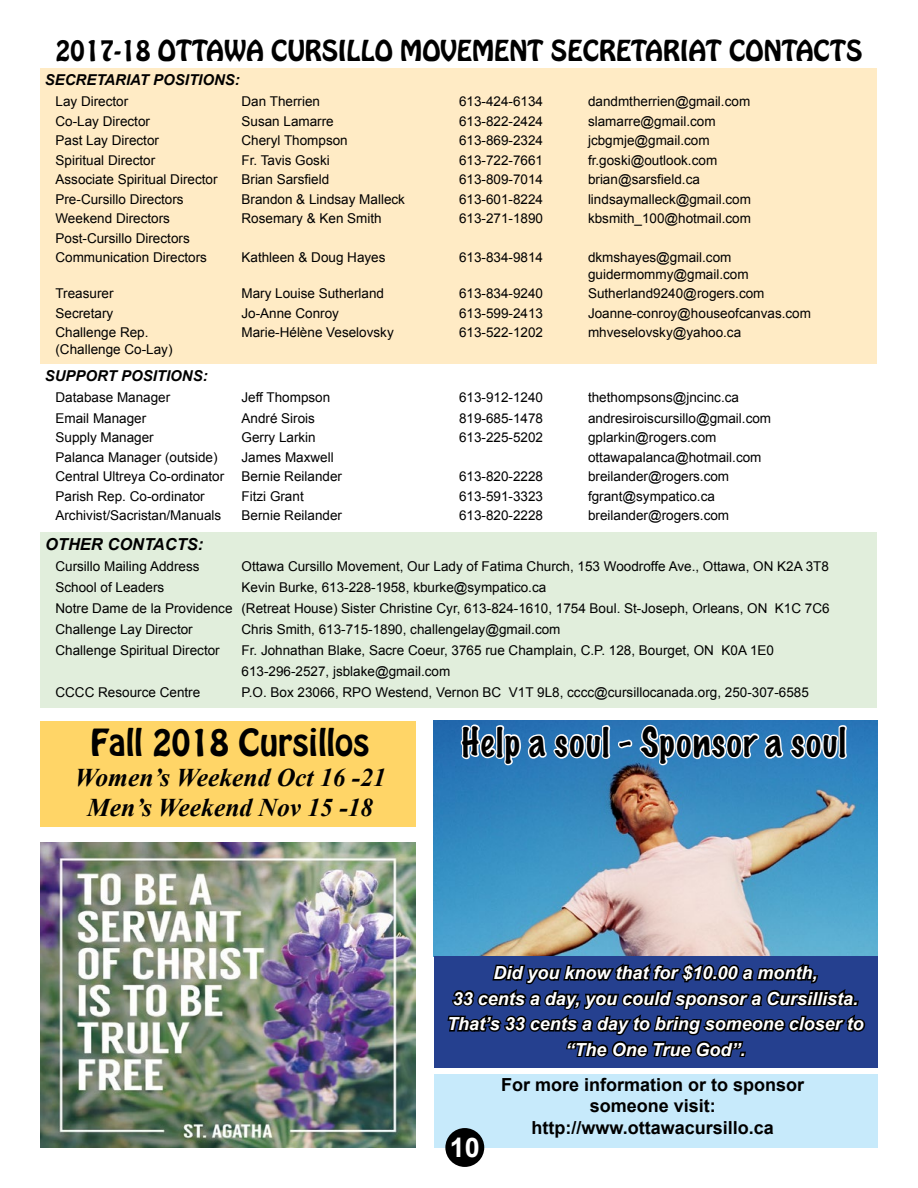
<style>
.page{position:relative;width:918px;height:1188px;background:#fff}
.page>*{position:absolute;margin:0;border:0;box-sizing:border-box;transform-origin:0 0}
.t1{font:100 36px "Marker Felt";letter-spacing:.045em;color:#000}
.t2{font:33px "Hobo";color:#000}
.t3{font:700 27px "Arial";color:#fff}
.t4{font:25.5px "Hobo";color:#000}
.t5{font:italic 700 25.5px/30px "Times New Roman";color:#000;text-align:center}
.t6{font:italic 700 18px/25.5px "Arial";color:#fff;text-align:center}
.t7{font:700 18px/21.6px "Arial";color:#000;text-align:center}
.t8{font:italic 700 16.5px "Arial";color:#000}
.t9{font:italic 700 15px "Arial";color:#000}
.t10{font:13.5px/21px "Arial";color:#000}
</style>
<div class="page">
<div style="left:40px;top:721px;width:376px;height:106px;background:#ffd567"></div>
<div style="left:40px;top:68px;width:838px;height:296px;background:#ffebc5"></div>
<div style="left:40px;top:532px;width:838px;height:176px;background:#e1eedc"></div>
<img style="left:434px;top:720px;width:444px;height:237px">
<svg style="left:458px;top:720px;width:391px;height:47px"></svg>
<div style="left:434px;top:957px;width:444px;height:111px;background:#25408f"></div>
<svg style="left:447px;top:963px;width:419px;height:95px"></svg>
<div style="left:434px;top:1074px;width:444px;height:74px;background:#c7eafb"></div>
<div style="left:445px;top:1128px;width:39px;height:39px;background:#000;border-radius:50%"></div>
<img style="left:40px;top:842px;width:376px;height:305px">
<h3 class="t4" style="left:55px;top:33px;width:809px">2017-18 OTTAWA CURSILLO MOVEMENT SECRETARIAT CONTACTS</h3>
<p class="t9" style="left:45px;top:70px;width:197px">SECRETARIAT POSITIONS:</p>
<p class="t10" style="left:55px;top:91px;width:74px">Lay Director</p>
<p class="t10" style="left:242px;top:91px;width:80px">Dan Therrien</p>
<p class="t10" style="left:459px;top:91px;width:86px">613-424-6134</p>
<p class="t10" style="left:588px;top:91px;width:164px">dandmtherrien@gmail.com</p>
<p class="t10" style="left:55px;top:111px;width:96px">Co-Lay Director</p>
<p class="t10" style="left:242px;top:111px;width:94px">Susan Lamarre</p>
<p class="t10" style="left:459px;top:111px;width:86px">613-822-2424</p>
<p class="t10" style="left:588px;top:111px;width:129px">slamarre@gmail.com</p>
<p class="t10" style="left:55px;top:130px;width:105px">Past Lay Director</p>
<p class="t10" style="left:242px;top:130px;width:108px">Cheryl Thompson</p>
<p class="t10" style="left:459px;top:130px;width:86px">613-869-2324</p>
<p class="t10" style="left:588px;top:130px;width:123px">jcbgmje@gmail.com</p>
<p class="t10" style="left:55px;top:150px;width:101px">Spiritual Director</p>
<p class="t10" style="left:242px;top:150px;width:90px">Fr. Tavis Goski</p>
<p class="t10" style="left:459px;top:150px;width:86px">613-722-7661</p>
<p class="t10" style="left:588px;top:150px;width:131px">fr.goski@outlook.com</p>
<p class="t10" style="left:55px;top:169px;width:164px">Associate Spiritual Director</p>
<p class="t10" style="left:242px;top:169px;width:89px">Brian Sarsfield</p>
<p class="t10" style="left:459px;top:169px;width:86px">613-809-7014</p>
<p class="t10" style="left:588px;top:169px;width:113px">brian@sarsfield.ca</p>
<p class="t10" style="left:55px;top:189px;width:130px">Pre-Cursillo Directors</p>
<p class="t10" style="left:242px;top:189px;width:165px">Brandon &amp; Lindsay Malleck</p>
<p class="t10" style="left:459px;top:189px;width:86px">613-601-8224</p>
<p class="t10" style="left:588px;top:189px;width:164px">lindsaymalleck@gmail.com</p>
<p class="t10" style="left:55px;top:208px;width:116px">Weekend Directors</p>
<p class="t10" style="left:242px;top:208px;width:142px">Rosemary &amp; Ken Smith</p>
<p class="t10" style="left:459px;top:208px;width:86px">613-271-1890</p>
<p class="t10" style="left:588px;top:208px;width:164px">kbsmith_100@hotmail.com</p>
<p class="t10" style="left:55px;top:228px;width:153px;line-height:19.5px">Post-Cursillo Directors<br>Communication Directors</p>
<p class="t10" style="left:242px;top:247px;width:146px">Kathleen &amp; Doug Hayes</p>
<p class="t10" style="left:459px;top:247px;width:86px">613-834-9814</p>
<p class="t10" style="left:588px;top:249px;width:162px;line-height:16.5px">dkmshayes@gmail.com guidermommy@gmail.com</p>
<p class="t10" style="left:55px;top:283px;width:60px">Treasurer</p>
<p class="t10" style="left:242px;top:283px;width:144px">Mary Louise Sutherland</p>
<p class="t10" style="left:459px;top:283px;width:86px">613-834-9240</p>
<p class="t10" style="left:588px;top:283px;width:178px">Sutherland9240@rogers.com</p>
<p class="t10" style="left:55px;top:303px;width:59px">Secretary</p>
<p class="t10" style="left:242px;top:303px;width:99px">Jo-Anne Conroy</p>
<p class="t10" style="left:459px;top:303px;width:86px">613-599-2413</p>
<p class="t10" style="left:588px;top:303px;width:225px">Joanne-conroy@houseofcanvas.com</p>
<p class="t10" style="left:55px;top:322px;width:95px">Challenge Rep.</p>
<p class="t10" style="left:242px;top:322px;width:154px">Marie-Hélène Veselovsky</p>
<p class="t10" style="left:459px;top:322px;width:86px">613-522-1202</p>
<p class="t10" style="left:588px;top:322px;width:155px">mhveselovsky@yahoo.ca</p>
<p class="t10" style="left:55px;top:339px;width:119px">(Challenge Co-Lay)</p>
<p class="t9" style="left:45px;top:365px;width:165px">SUPPORT POSITIONS:</p>
<p class="t10" style="left:55px;top:387px;width:116px">Database Manager</p>
<p class="t10" style="left:242px;top:387px;width:90px">Jeff Thompson</p>
<p class="t10" style="left:459px;top:387px;width:86px">613-912-1240</p>
<p class="t10" style="left:588px;top:387px;width:153px">thethompsons@jncinc.ca</p>
<p class="t10" style="left:55px;top:408px;width:92px">Email Manager</p>
<p class="t10" style="left:242px;top:408px;width:75px">André Sirois</p>
<p class="t10" style="left:459px;top:408px;width:86px">819-685-1478</p>
<p class="t10" style="left:588px;top:408px;width:185px">andresiroiscursillo@gmail.com</p>
<p class="t10" style="left:55px;top:427px;width:100px">Supply Manager</p>
<p class="t10" style="left:242px;top:427px;width:76px">Gerry Larkin</p>
<p class="t10" style="left:459px;top:427px;width:86px">613-225-5202</p>
<p class="t10" style="left:588px;top:427px;width:130px">gplarkin@rogers.com</p>
<p class="t10" style="left:55px;top:447px;width:164px">Palanca Manager (outside)</p>
<p class="t10" style="left:242px;top:447px;width:94px">James Maxwell</p>
<p class="t10" style="left:588px;top:447px;width:175px">ottawapalanca@hotmail.com</p>
<p class="t10" style="left:55px;top:466px;width:170px">Central Ultreya Co-ordinator</p>
<p class="t10" style="left:242px;top:466px;width:102px">Bernie Reilander</p>
<p class="t10" style="left:459px;top:466px;width:86px">613-820-2228</p>
<p class="t10" style="left:588px;top:466px;width:143px">breilander@rogers.com</p>
<p class="t10" style="left:55px;top:486px;width:151px">Parish Rep. Co-ordinator</p>
<p class="t10" style="left:242px;top:486px;width:64px">Fitzi Grant</p>
<p class="t10" style="left:459px;top:486px;width:86px">613-591-3323</p>
<p class="t10" style="left:588px;top:486px;width:128px">fgrant@sympatico.ca</p>
<p class="t10" style="left:55px;top:505px;width:167px">Archivist/Sacristan/Manuals</p>
<p class="t10" style="left:242px;top:505px;width:102px">Bernie Reilander</p>
<p class="t10" style="left:459px;top:505px;width:86px">613-820-2228</p>
<p class="t10" style="left:588px;top:505px;width:143px">breilander@rogers.com</p>
<p class="t8" style="left:45px;top:533px;width:160px">OTHER CONTACTS:</p>
<p class="t10" style="left:55px;top:556px;width:146px">Cursillo Mailing Address</p>
<p class="t10" style="left:242px;top:556px;width:589px">Ottawa Cursillo Movement, Our Lady of Fatima Church, 153 Woodroffe Ave., Ottawa, ON K2A 3T8</p>
<p class="t10" style="left:55px;top:577px;width:110px">School of Leaders</p>
<p class="t10" style="left:55px;top:577px;width:776px;text-indent:186px">Kevin Burke, 613-228-1958, kburke@sympatico.ca<br>Notre Dame de la Providence (Retreat House) Sister Christine Cyr, 613-824-1610, 1754 Boul. St-Joseph, Orleans, ON K1C 7C6<br>Challenge Lay Director</p>
<p class="t10" style="left:242px;top:619px;width:321px">Chris Smith, 613-715-1890, challengelay@gmail.com</p>
<p class="t10" style="left:55px;top:640px;width:166px">Challenge Spiritual Director</p>
<p class="t10" style="left:242px;top:640px;width:534px">Fr. Johnathan Blake, Sacre Coeur, 3765 rue Champlain, C.P. 128, Bourget, ON K0A 1E0<br>613-296-2527, jsblake@gmail.com</p>
<p class="t10" style="left:55px;top:682px;width:146px">CCCC Resource Centre</p>
<p class="t10" style="left:242px;top:682px;width:569px">P.O. Box 23066, RPO Westend, Vernon BC V1T 9L8, cccc@cursillocanada.org, 250-307-6585</p>
<h1 class="t1" style="left:461px;top:714px;width:386px">Help a soul - Sponsor a soul</h1>
<h2 class="t2" style="left:91px;top:720px;width:281px">Fall 2018 Cursillos</h2>
<h3 class="t5" style="left:75px;top:762px;width:313px">Women’s Weekend Oct 16 -21<br>Men’s Weekend Nov 15 -18</h3>
<h3 class="t6" style="left:447px;top:961px;width:418px">Did you know that for $10.00 a month,<br>33 cents a day, you could sponsor a Cursillista.<br>That’s 33 cents a day to bring someone closer to “The One True God”.</h3>
<h3 class="t7" style="left:501px;top:1074px;width:305px">For more information or to sponsor someone visit: http://www.ottawacursillo.ca</h3>
<h3 class="t3" style="left:450px;top:1129px;width:32px">10</h3>
</div>
